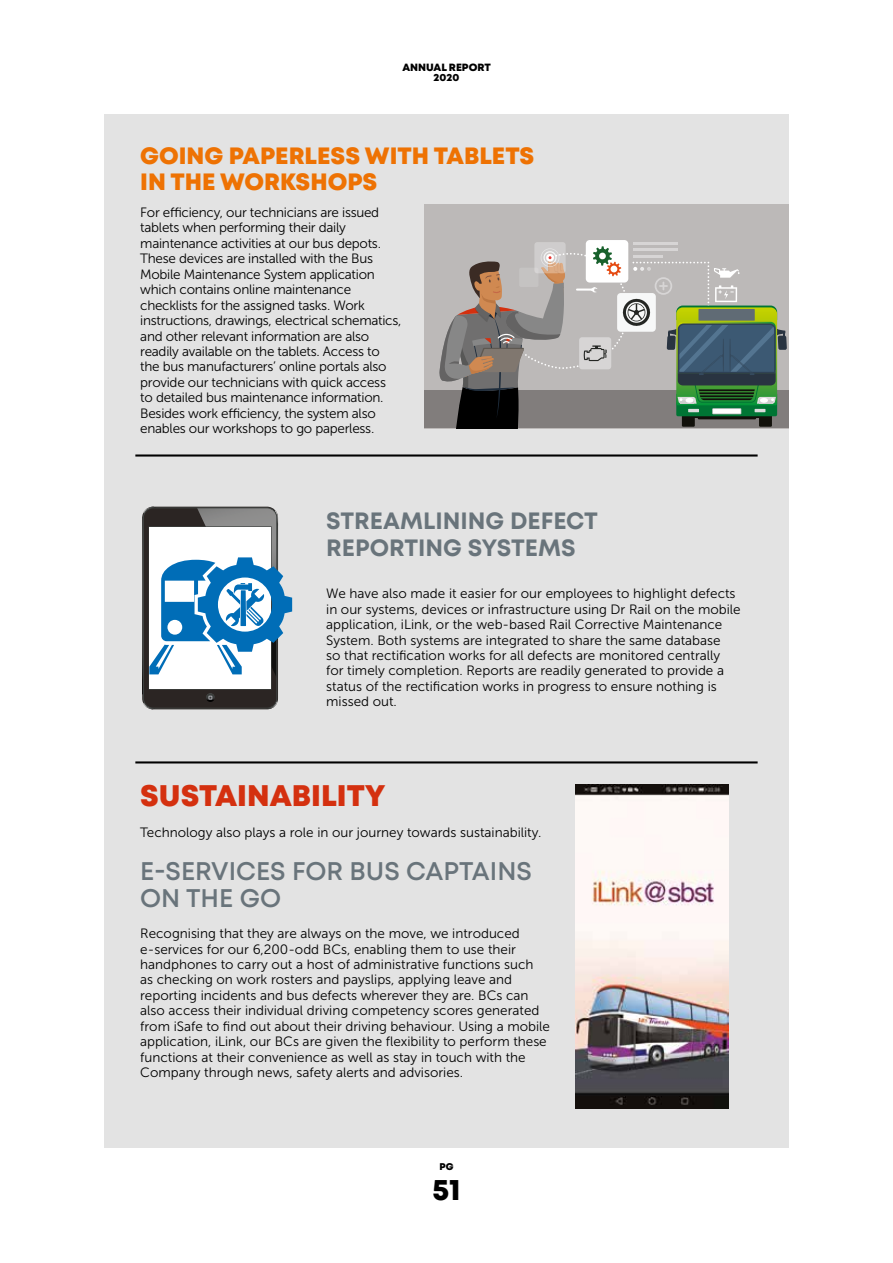
<style>
.page{position:relative;width:893px;height:1263px;background:#fff}
.page>*{position:absolute;margin:0;border:0;box-sizing:border-box;transform-origin:0 0}
.t1{font:800 30px "Mont";color:#000}
.t2{font:800 29.7px "Mont";color:#d4300f}
.t3{font:600 25.5px/27px "Mont";color:#69747b}
.t4{font:800 23.55px/25.5px "Mont";color:#ee7203}
.t5{font:700 23.55px/27px "Mont";color:#69747b}
.t6{font:13.5px/15.5px "Museo Sans 300";color:#000}
.t7{font:13.5px/15.5px "Museo Sans 300";letter-spacing:-.02em;color:#000}
.t8{font:800 10.5px/10.5px "Mont";color:#000;text-align:center}
.t9{font:800 9.75px "Mont";color:#000}
</style>
<div class="page">
<div style="left:104px;top:115px;width:685px;height:1033px;background:#e3e3e3"></div>
<hr style="left:135px;top:761px;width:623px;height:2px;background:#000">
<hr style="left:135px;top:454px;width:623px;height:2px;background:#000">
<div style="left:424px;top:204px;width:365px;height:224px;background:#bcb9b8"></div>
<div style="left:424px;top:390px;width:365px;height:38px;background:#817d7c"></div>
<hr style="left:633px;top:242px;width:44px;height:3px;background:#d7d5d5">
<div style="left:534px;top:242px;width:32px;height:31px;background:#cfcdcd;border-radius:3px"></div>
<div style="left:586px;top:240px;width:42px;height:43px;background:#fff;border-radius:4px"></div>
<svg style="left:439px;top:246px;width:348px;height:182px"></svg>
<svg style="left:142px;top:507px;width:150px;height:202px;background:#92abbd"></svg>
<img style="left:576px;top:784px;width:153px;height:324px">
<p class="t8" style="left:402px;top:62px;width:90px">ANNUAL REPORT<br>2020</p>
<h3 class="t4" style="left:140px;top:144px;width:396px">GOING PAPERLESS WITH TABLETS<br>IN THE WORKSHOPS</h3>
<p class="t7" style="left:140px;top:205px;width:263px">For efficiency, our technicians are issued tablets when performing their daily maintenance activities at our bus depots.<br>These devices are installed with the Bus Mobile Maintenance System application which contains online maintenance checklists for the assigned tasks. Work instructions, drawings, electrical schematics, and other relevant information are also readily available on the tablets. Access to the bus manufacturers’ online portals also provide our technicians with quick access to detailed bus maintenance information.<br>Besides work efficiency, the system also enables our workshops to go paperless.</p>
<h3 class="t5" style="left:326px;top:507px;width:273px">STREAMLINING DEFECT<br>REPORTING SYSTEMS</h3>
<p class="t6" style="left:326px;top:586px;width:416px">We have also made it easier for our employees to highlight defects in our systems, devices or infrastructure using Dr Rail on the mobile application, iLink, or the web-based Rail Corrective Maintenance System. Both systems are integrated to share the same database<br>so that rectification works for all defects are monitored centrally for timely completion. Reports are readily generated to provide a status of the rectification works in progress to ensure nothing is missed out.</p>
<h2 class="t2" style="left:140px;top:776px;width:247px">SUSTAINABILITY</h2>
<p class="t6" style="left:140px;top:825px;width:403px">Technology also plays a role in our journey towards sustainability.</p>
<h3 class="t3" style="left:140px;top:857px;width:393px">E-SERVICES FOR BUS CAPTAINS<br>ON THE GO</h3>
<p class="t6" style="left:140px;top:926px;width:411px">Recognising that they are always on the move, we introduced e-services for our 6,200-odd BCs, enabling them to use their handphones to carry out a host of administrative functions such<br>as checking on work rosters and payslips, applying leave and reporting incidents and bus defects wherever they are. BCs can also access their individual driving competency scores generated from iSafe to find out about their driving behaviour. Using a mobile application, iLink, our BCs are given the flexibility to perform these functions at their convenience as well as stay in touch with the Company through news, safety alerts and advisories.</p>
<p class="t9" style="left:439px;top:1161px;width:16px">PG</p>
<h1 class="t1" style="left:432px;top:1169px;width:30px">51</h1>
</div>
